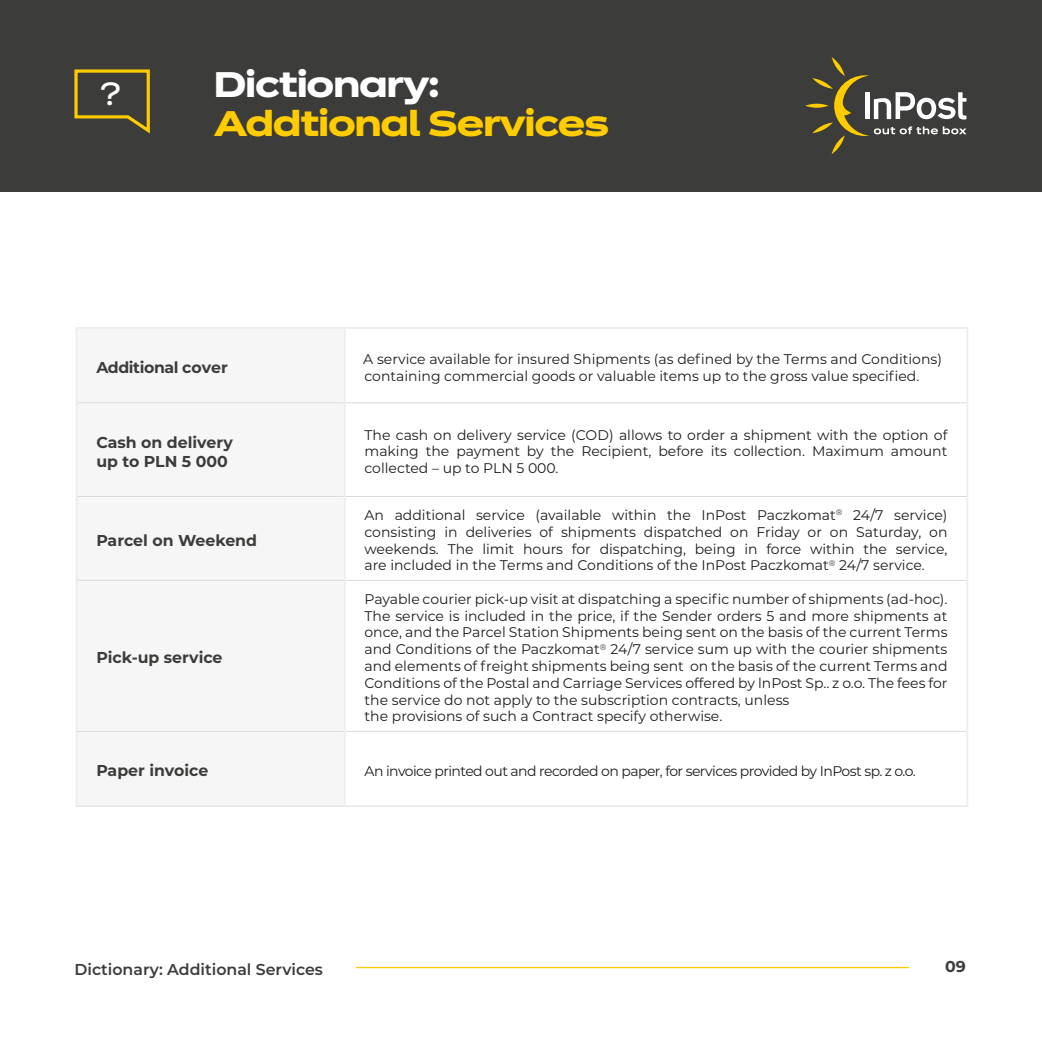
<style>
.page{position:relative;width:1042px;height:1042px;background:#fff}
.page>*{position:absolute;margin:0;border:0;box-sizing:border-box;transform-origin:0 0}
.t1{font:700 35px "Dinamit";letter-spacing:-.02em;color:#fc0}
.t2{font:700 35px "Dinamit";letter-spacing:-.02em;color:#fff}
.t3{font:31.5px "Dinamit";color:#fff}
.t4{font:700 15.75px/18.9px "Montserrat";color:#3c3c3b}
.t5{font:600 15.75px "Montserrat";color:#3c3c3b}
.t6{font:700 15.75px "Montserrat";letter-spacing:-.025em;color:#3c3c3b}
.t7{font:14px/16.8px "Montserrat";color:#1d1d1b}
.t8{font:14px "Montserrat";letter-spacing:-.04em;color:#1d1d1b}
</style>
<div class="page">
<div style="left:0;top:0;width:1042px;height:191px;background:#3c3c3b"></div>
<svg style="left:805px;top:104px;width:23px;height:4px"></svg>
<svg style="left:812px;top:57px;width:154px;height:97px"></svg>
<svg style="left:74px;top:69px;width:76px;height:65px"></svg>
<div style="left:77px;top:329px;width:267px;height:476px;background:#f6f6f6"></div>
<hr style="left:77px;top:402px;width:267px;height:1px;background:#dadada">
<hr style="left:345px;top:402px;width:621px;height:1px;background:#dadada">
<hr style="left:77px;top:496px;width:267px;height:1px;background:#dadada">
<hr style="left:345px;top:496px;width:621px;height:1px;background:#dadada">
<hr style="left:77px;top:580px;width:267px;height:1px;background:#dadada">
<hr style="left:345px;top:580px;width:621px;height:1px;background:#dadada">
<hr style="left:77px;top:731px;width:267px;height:1px;background:#dadada">
<hr style="left:345px;top:731px;width:621px;height:1px;background:#dadada">
<hr style="left:76px;top:805px;width:269px;height:1px;background:#dadada">
<hr style="left:345px;top:805px;width:623px;height:1px;background:#dadada">
<hr style="left:344px;top:329px;width:1px;height:74px;background:#ededed">
<hr style="left:344px;top:403px;width:1px;height:93px;background:#ededed">
<hr style="left:344px;top:496px;width:1px;height:84px;background:#ededed">
<hr style="left:344px;top:580px;width:1px;height:151px;background:#ededed">
<hr style="left:344px;top:731px;width:1px;height:74px;background:#ededed">
<hr style="left:76px;top:327px;width:269px;height:2px;background:#ededed">
<hr style="left:76px;top:329px;width:1px;height:74px;background:#ededed">
<hr style="left:345px;top:327px;width:623px;height:2px;background:#ededed">
<hr style="left:966px;top:329px;width:2px;height:74px;background:#ededed">
<hr style="left:76px;top:403px;width:1px;height:93px;background:#ededed">
<hr style="left:966px;top:403px;width:2px;height:93px;background:#ededed">
<hr style="left:76px;top:496px;width:1px;height:84px;background:#ededed">
<hr style="left:966px;top:496px;width:2px;height:84px;background:#ededed">
<hr style="left:76px;top:580px;width:1px;height:151px;background:#ededed">
<hr style="left:966px;top:580px;width:2px;height:151px;background:#ededed">
<hr style="left:76px;top:731px;width:1px;height:74px;background:#ededed">
<hr style="left:966px;top:731px;width:2px;height:74px;background:#ededed">
<hr style="left:356px;top:967px;width:553px;height:1px;background:#fc0">
<h2 class="t3" style="left:100px;top:68px;width:22px">?</h2>
<h1 class="t2" style="left:214px;top:54px;width:227px">Dictionary:</h1>
<h1 class="t1" style="left:214px;top:93px;width:396px">Addtional Services</h1>
<p class="t6" style="left:96px;top:356px;width:133px">Additional cover</p>
<p class="t7" style="left:363px;top:350px;width:580px">A service available for insured Shipments (as defined by the Terms and Conditions) containing commercial goods or valuable items up to the gross value specified.</p>
<p class="t4" style="left:96px;top:432px;width:138px">Cash on delivery up to PLN 5 000</p>
<p class="t7" style="left:364px;top:426px;width:584px;text-align:justify">The cash on delivery service (COD) allows to order a shipment with the option of making the payment by the Recipient, before its collection. Maximum amount collected – up to PLN 5 000.</p>
<p class="t4" style="left:96px;top:530px;width:162px">Parcel on Weekend</p>
<p class="t4" style="left:96px;top:647px;width:128px">Pick-up service</p>
<p class="t7" style="left:364px;top:506px;width:584px;text-align:justify">An additional service (available within the InPost Paczkomat<sup>®</sup> 24/7 service) consisting in deliveries of shipments dispatched on Friday or on Saturday, on weekends. The limit hours for dispatching, being in force within the service, are included in the Terms and Conditions of the InPost Paczkomat<sup>®</sup> 24/7 service.</p>
<p class="t7" style="left:364px;top:590px;width:584px">Payable courier pick-up visit at dispatching a specific number of shipments (ad-hoc).<br>The service is included in the price, if the Sender orders 5 and more shipments at once, and the Parcel Station Shipments being sent on the basis of the current Terms and Conditions of the Paczkomat<sup>®</sup> 24/7 service sum up with the courier shipments and elements of freight shipments being sent on the basis of the current Terms and Conditions of the Postal and Carriage Services offered by lnPost Sp.. z o.o. The fees for the service do not apply to the subscription contracts, unless<br>the provisions of such a Contract specify otherwise.</p>
<p class="t4" style="left:96px;top:760px;width:113px">Paper invoice</p>
<p class="t8" style="left:364px;top:761px;width:553px">An invoice printed out and recorded on paper, for services provided by InPost sp. z o.o.</p>
<p class="t5" style="left:74px;top:958px;width:250px">Dictionary: Additional Services</p>
<p class="t4" style="left:945px;top:956px;width:22px">09</p>
</div>
